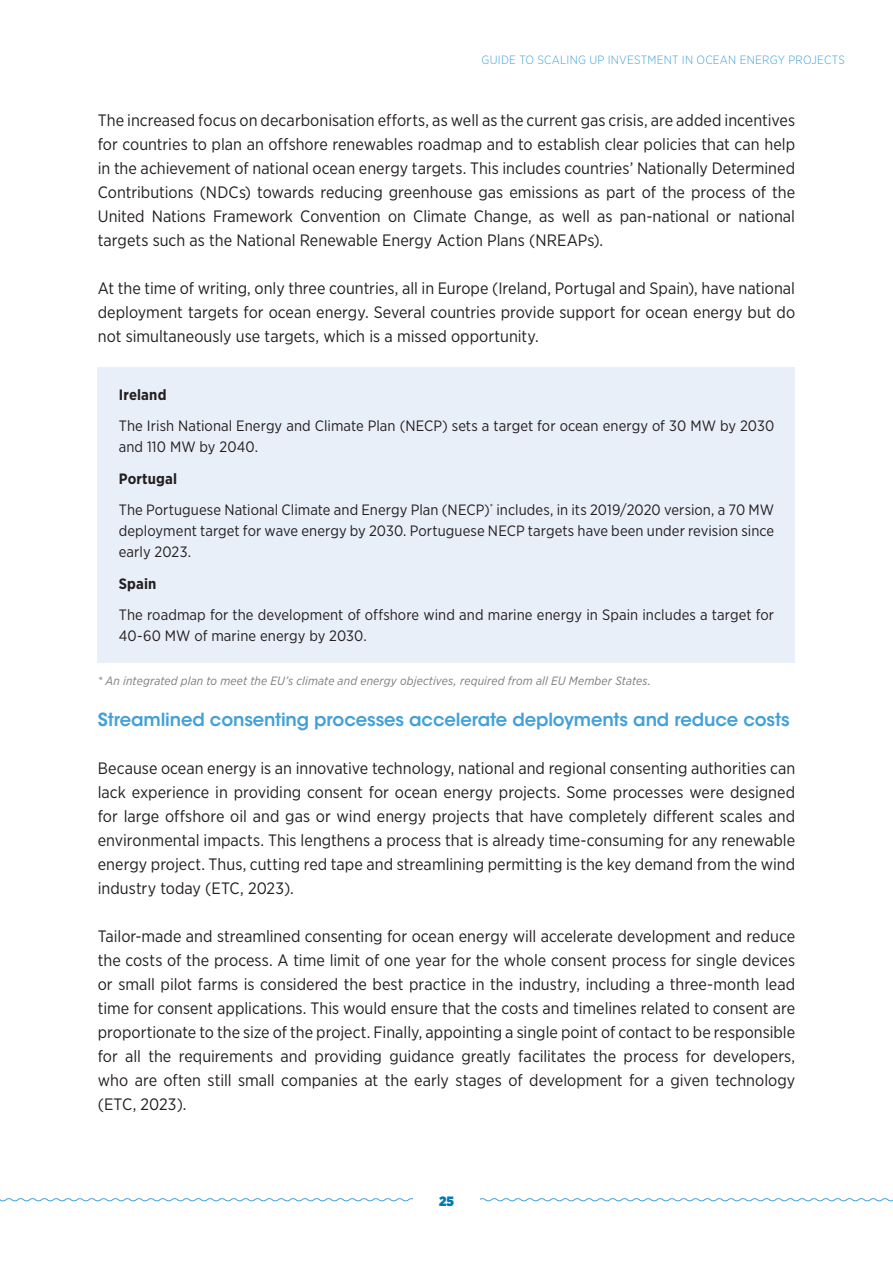
<style>
.page{position:relative;width:893px;height:1263px;background:#fff}
.page>*{position:absolute;margin:0;border:0;box-sizing:border-box;transform-origin:0 0}
.t1{font:600 18px "ITC Avant Garde Std";letter-spacing:-.01em;color:#43a1d9}
.t2{font:16.5px/24px "Gotham Narrow";color:#241f1f;text-align:justify}
.t3{font:15px/21px "Gotham Narrow";letter-spacing:.005em;color:#241f1f}
.t4{font:700 15px "Gotham Narrow";letter-spacing:.01em;color:#241f1f}
.t5{font:900 13.5px "Gotham Narrow";color:#007bb1}
.t6{font:italic 12px "Gotham Narrow";letter-spacing:.015em;color:#7d7c7e}
.t7{font:300 12px "Gotham Narrow";letter-spacing:.02em;color:#43a1d9}
.s1{font-weight:700}
</style>
<div class="page">
<svg style="left:0;top:1198px;width:893px;height:4px"></svg>
<div style="left:413px;top:1195px;width:67px;height:11px;background:#fff"></div>
<div style="left:98px;top:367px;width:697px;height:295px;background:#e8eff9"></div>
<p class="t7" style="left:482px;top:52px;width:365px">GUIDE TO SCALING UP INVESTMENT IN OCEAN ENERGY PROJECTS</p>
<p class="t2" style="left:98px;top:108px;width:699px">The increased focus on decarbonisation efforts, as well as the current gas crisis, are added incentives for countries to plan an offshore renewables roadmap and to establish clear policies that can help in the achievement of national ocean energy targets. This includes countries’ Nationally Determined Contributions (NDCs) towards reducing greenhouse gas emissions as part of the process of the United Nations Framework Convention on Climate Change, as well as pan-national or national targets such as the National Renewable Energy Action Plans (NREAPs).</p>
<p class="t2" style="left:98px;top:276px;width:699px">At the time of writing, only three countries, all in Europe (Ireland, Portugal and Spain), have national deployment targets for ocean energy. Several countries provide support for ocean energy but do not simultaneously use targets, which is a missed opportunity.</p>
<p class="t4" style="left:119px;top:385px;width:49px">Ireland</p>
<p class="t3" style="left:119px;top:415px;width:657px">The Irish National Energy and Climate Plan (NECP) sets a target for ocean energy of 30 MW by 2030 and 110 MW by 2040.</p>
<p class="t3" style="left:119px;top:463px;width:657px;line-height:31.5px"><span class="s1">Portugal<br></span>The Portuguese National Climate and Energy Plan (NECP)<sup>*</sup> includes, in its 2019/2020 version, a 70 MW</p>
<p class="t3" style="left:119px;top:520px;width:657px">deployment target for wave energy by 2030. Portuguese NECP targets have been under revision since early 2023.</p>
<p class="t4" style="left:119px;top:574px;width:39px">Spain</p>
<p class="t3" style="left:119px;top:604px;width:657px">The roadmap for the development of offshore wind and marine energy in Spain includes a target for<br>40-60 MW of marine energy by 2030.</p>
<p class="t6" style="left:98px;top:673px;width:555px">* An integrated plan to meet the EU’s climate and energy objectives, required from all EU Member States.</p>
<p class="t1" style="left:98px;top:708px;width:693px">Streamlined consenting processes accelerate deployments and reduce costs</p>
<p class="t2" style="left:98px;top:756px;width:699px">Because ocean energy is an innovative technology, national and regional consenting authorities can lack experience in providing consent for ocean energy projects. Some processes were designed for large offshore oil and gas or wind energy projects that have completely different scales and environmental impacts. This lengthens a process that is already time-consuming for any renewable energy project. Thus, cutting red tape and streamlining permitting is the key demand from the wind industry today (ETC, 2023).</p>
<p class="t2" style="left:98px;top:924px;width:699px">Tailor-made and streamlined consenting for ocean energy will accelerate development and reduce the costs of the process. A time limit of one year for the whole consent process for single devices or small pilot farms is considered the best practice in the industry, including a three-month lead time for consent applications. This would ensure that the costs and timelines related to consent are proportionate to the size of the project. Finally, appointing a single point of contact to be responsible for all the requirements and providing guidance greatly facilitates the process for developers, who are often still small companies at the early stages of development for a given technology (ETC, 2023).</p>
<p class="t5" style="left:439px;top:1192px;width:16px">25</p>
</div>
